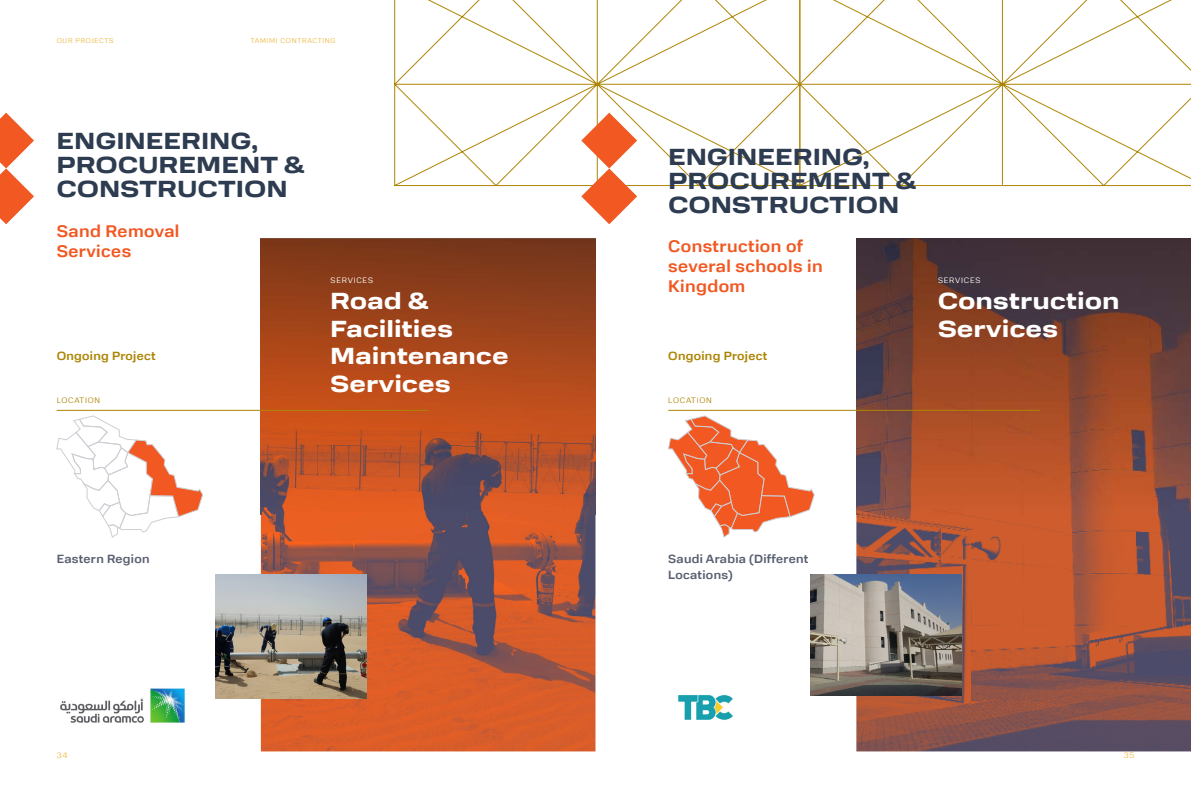
<style>
.page{position:relative;width:1191px;height:794px;background:#fff}
.page>*{position:absolute;margin:0;border:0;box-sizing:border-box;transform-origin:0 0}
.t1{font:700 23px/24px "Normalidad Wide";letter-spacing:.025em;color:#2d3c50}
.t2{font:700 23px/27.6px "Normalidad Wide";letter-spacing:.025em;color:#fff}
.t3{font:500 17px/20px "Normalidad Text";letter-spacing:.025em;color:#f15822}
.t4{font:500 12px/16px "Normalidad Text";letter-spacing:.025em;color:#596071}
.t5{font:500 12px "Normalidad Text";letter-spacing:.025em;color:#ad8505}
.t6{font:300 8px "Normalidad Text";letter-spacing:.1em;color:#fff}
.t7{font:300 8px "Normalidad Text";letter-spacing:.1em;color:#ad8505}
.t8{font:300 8px "Normalidad Text";color:#edb840}
.t9{font:300 7px "Normalidad Text";letter-spacing:.1em;color:#edb840}
</style>
<div class="page">
<svg style="left:394px;top:0;width:405px;height:186px"></svg>
<svg style="left:799px;top:0;width:392px;height:186px"></svg>
<img style="left:856px;top:514px;width:335px;height:237px">
<img style="left:856px;top:239px;width:335px;height:275px">
<img style="left:810px;top:574px;width:151px;height:121px">
<svg style="left:581px;top:113px;width:56px;height:111px"></svg>
<svg style="left:668px;top:416px;width:146px;height:121px"></svg>
<hr style="left:668px;top:410px;width:372px;height:1px;background:#ad8505">
<img style="left:678px;top:695px;width:55px;height:25px">
<img style="left:261px;top:514px;width:334px;height:237px">
<img style="left:261px;top:239px;width:334px;height:275px">
<img style="left:215px;top:574px;width:151px;height:125px">
<svg style="left:0;top:113px;width:34px;height:111px"></svg>
<svg style="left:57px;top:416px;width:146px;height:121px"></svg>
<hr style="left:57px;top:410px;width:371px;height:1px;background:#ad8505">
<img style="left:60px;top:688px;width:125px;height:35px">
<p class="t9" style="left:57px;top:35px;width:58px">OUR PROJECTS</p>
<p class="t9" style="left:251px;top:35px;width:86px">TAMIMI CONTRACTING</p>
<p class="t1" style="left:57px;top:127px;width:249px">ENGINEERING,<br>PROCUREMENT &amp;<br>CONSTRUCTION</p>
<p class="t3" style="left:57px;top:220px;width:124px">Sand Removal<br>Services</p>
<p class="t5" style="left:57px;top:347px;width:101px">Ongoing Project</p>
<p class="t7" style="left:57px;top:395px;width:45px">LOCATION</p>
<p class="t4" style="left:57px;top:550px;width:94px">Eastern Region</p>
<p class="t8" style="left:57px;top:749px;width:12px">34</p>
<p class="t6" style="left:331px;top:275px;width:44px">SERVICES</p>
<p class="t2" style="left:331px;top:286px;width:179px">Road &amp;<br>Facilities<br>Maintenance<br>Services</p>
<p class="t1" style="left:668px;top:144px;width:249px">ENGINEERING,<br>PROCUREMENT &amp;<br>CONSTRUCTION</p>
<p class="t3" style="left:668px;top:235px;width:156px">Construction of several schools in<br>Kingdom</p>
<p class="t5" style="left:668px;top:347px;width:101px">Ongoing Project</p>
<p class="t7" style="left:668px;top:395px;width:45px">LOCATION</p>
<p class="t6" style="left:938px;top:275px;width:44px">SERVICES</p>
<p class="t2" style="left:938px;top:286px;width:183px">Construction<br>Services</p>
<p class="t4" style="left:668px;top:550px;width:142px">Saudi Arabia (Different<br>Locations(</p>
<p class="t8" style="left:1123px;top:749px;width:12px">35</p>
</div>
